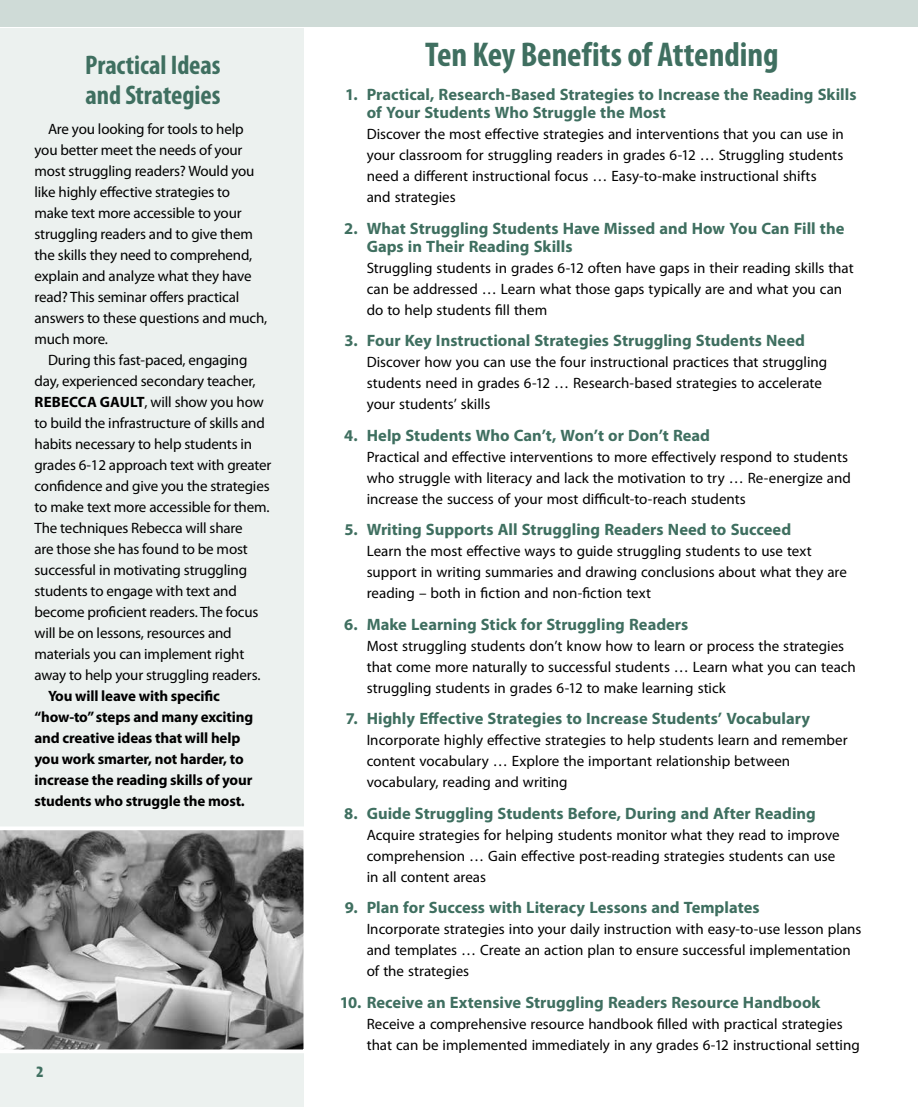
<style>
.page{position:relative;width:918px;height:1107px;background:#fff}
.page>*{position:absolute;margin:0;border:0;box-sizing:border-box;transform-origin:0 0}
.t1{font:700 condensed 34.5px "Myriad Pro";letter-spacing:-.005em;color:#3f6f60}
.t2{font:700 condensed 27px/30px "Myriad Pro";color:#3f6f60}
.t3{font:700 16.5px/18px "Myriad Pro";color:#3f6f60}
.t4{font:15px/21px "Myriad Pro";letter-spacing:-.005em;color:#000}
.t5{font:700 15px/21px "Myriad Pro";letter-spacing:-.01em;color:#000}
.t6{font:700 condensed 15px "Laudatio BQ";color:#3f6f60}
.s1{font-weight:700}
</style>
<div class="page">
<div style="left:0;top:0;width:918px;height:27px;background:#cfdbd7"></div>
<div style="left:0;top:28px;width:304px;height:1079px;background:#ecf1ef"></div>
<svg style="left:0;top:827px;width:304px;height:226px;background:#858585"></svg>
<h2 class="t2" style="left:85px;top:50px;width:137px">Practical Ideas and Strategies</h2>
<p class="t4" style="left:34px;top:118px;width:234px;text-indent:14px">Are you looking for tools to help you better meet the needs of your most struggling readers? Would you like highly effective strategies to make text more accessible to your struggling readers and to give them the skills they need to comprehend, explain and analyze what they have read? This seminar offers practical answers to these questions and much, much more.</p>
<p class="t4" style="left:34px;top:349px;width:239px;text-indent:14px">During this fast-paced, engaging day, experienced secondary teacher, <span class="s1">REBECCA GAULT</span>, will show you how to build the infrastructure of skills and habits necessary to help students in grades 6-12 approach text with greater confidence and give you the strategies to make text more accessible for them.<br>The techniques Rebecca will share<br>are those she has found to be most successful in motivating struggling students to engage with text and become proficient readers. The focus will be on lessons, resources and materials you can implement right away to help your struggling readers.</p>
<p class="t5" style="left:35px;top:685px;width:220px;text-indent:14px">You will leave with specific “how-to” steps and many exciting and creative ideas that will help you work smarter, not harder, to increase the reading skills of your students who struggle the most.</p>
<p class="t6" style="left:36px;top:1063px;width:9px">2</p>
<p class="t6" style="left:36px;top:1073px;width:9px">2</p>
<h1 class="t1" style="left:425px;top:33px;width:355px">Ten Key Benefits of Attending</h1>
<p class="t3" style="left:367px;top:85px;width:491px;text-indent:-22px">1. Practical, Research-Based Strategies to Increase the Reading Skills of Your Students Who Struggle the Most</p>
<p class="t4" style="left:367px;top:123px;width:479px">Discover the most effective strategies and interventions that you can use in your classroom for struggling readers in grades 6-12 … Struggling students need a different instructional focus … Easy-to-make instructional shifts and strategies</p>
<p class="t3" style="left:367px;top:219px;width:479px;text-indent:-23px">2. What Struggling Students Have Missed and How You Can Fill the<br>Gaps in Their Reading Skills</p>
<p class="t4" style="left:367px;top:257px;width:488px">Struggling students in grades 6-12 often have gaps in their reading skills that can be addressed … Learn what those gaps typically are and what you can do to help students fill them</p>
<p class="t3" style="left:344px;top:331px;width:462px">3. Four Key Instructional Strategies Struggling Students Need</p>
<p class="t4" style="left:367px;top:351px;width:462px">Discover how you can use the four instructional practices that struggling students need in grades 6-12 … Research-based strategies to accelerate your students’ skills</p>
<p class="t3" style="left:344px;top:426px;width:367px">4. Help Students Who Can’t, Won’t or Don’t Read</p>
<p class="t4" style="left:367px;top:446px;width:486px">Practical and effective interventions to more effectively respond to students who struggle with literacy and lack the motivation to try … Re-energize and increase the success of your most difficult-to-reach students</p>
<p class="t3" style="left:344px;top:520px;width:448px">5. Writing Supports All Struggling Readers Need to Succeed</p>
<p class="t4" style="left:367px;top:540px;width:482px">Learn the most effective ways to guide struggling students to use text support in writing summaries and drawing conclusions about what they are reading – both in fiction and non-fiction text</p>
<p class="t3" style="left:344px;top:615px;width:346px">6. Make Learning Stick for Struggling Readers</p>
<p class="t4" style="left:367px;top:635px;width:491px">Most struggling students don’t know how to learn or process the strategies that come more naturally to successful students … Learn what you can teach struggling students in grades 6-12 to make learning stick</p>
<p class="t3" style="left:346px;top:709px;width:466px">7. Highly Effective Strategies to Increase Students’ Vocabulary</p>
<p class="t4" style="left:367px;top:729px;width:482px">Incorporate highly effective strategies to help students learn and remember content vocabulary … Explore the important relationship between vocabulary, reading and writing</p>
<p class="t3" style="left:344px;top:804px;width:473px">8. Guide Struggling Students Before, During and After Reading</p>
<p class="t4" style="left:367px;top:824px;width:474px">Acquire strategies for helping students monitor what they read to improve comprehension … Gain effective post-reading strategies students can use in all content areas</p>
<p class="t3" style="left:345px;top:898px;width:416px">9. Plan for Success with Literacy Lessons and Templates</p>
<p class="t4" style="left:367px;top:918px;width:496px">Incorporate strategies into your daily instruction with easy-to-use lesson plans and templates … Create an action plan to ensure successful implementation of the strategies</p>
<p class="t3" style="left:340px;top:993px;width:482px">10. Receive an Extensive Struggling Readers Resource Handbook</p>
<p class="t4" style="left:367px;top:1013px;width:495px">Receive a comprehensive resource handbook filled with practical strategies that can be implemented immediately in any grades 6-12 instructional setting</p>
</div>
